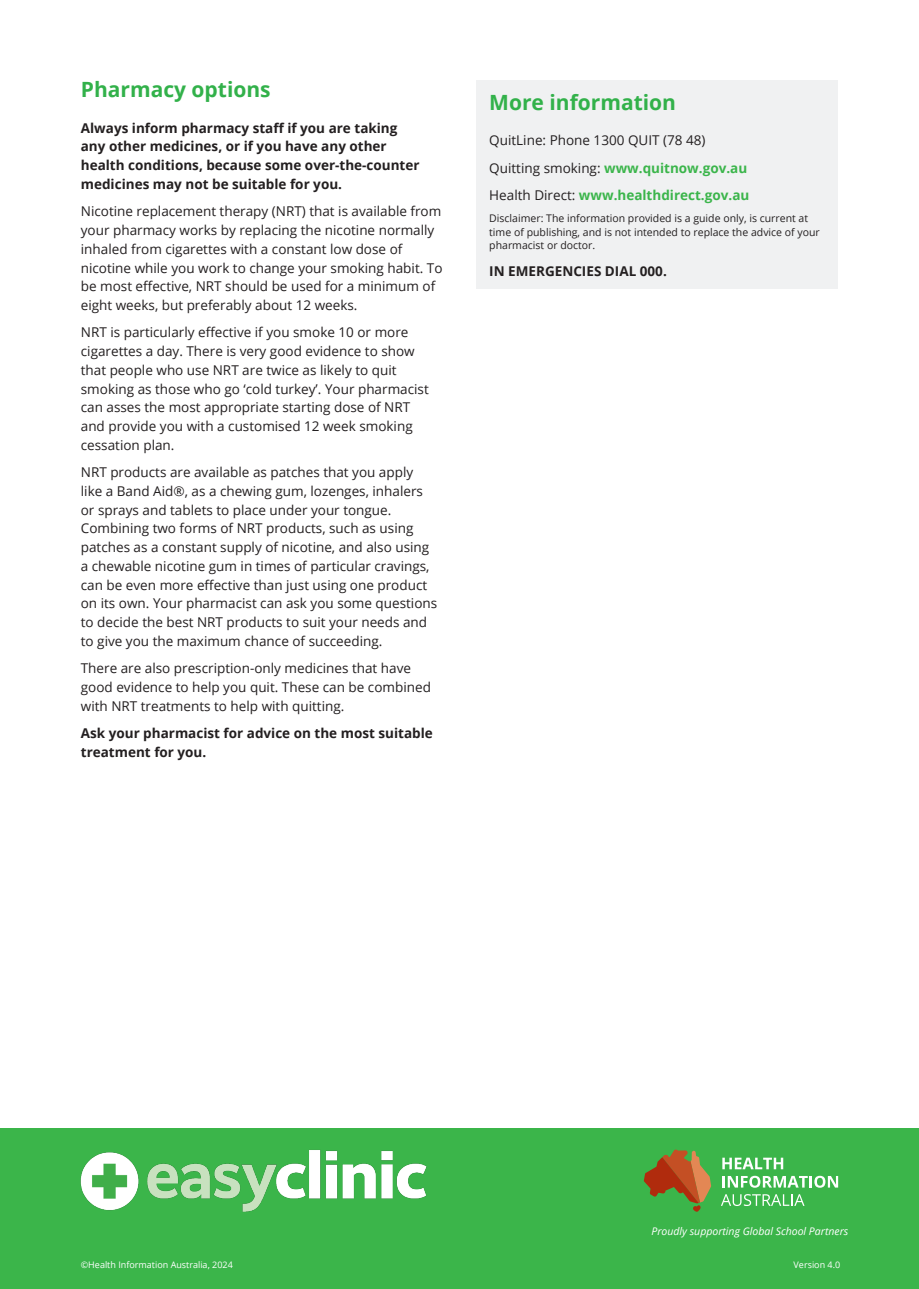
<style>
.page{position:relative;width:919px;height:1289px;background:#fff}
.page>*{position:absolute;margin:0;border:0;box-sizing:border-box;transform-origin:0 0}
.t1{font:700 21px "Open Sans";color:#32b14a}
.Body{font:13.5px/18.8px "Open Sans";color:#231f20}
.Body-2{font:700 13.5px/18.8px "Open Sans";color:#231f20}
.Body-3{font:700 13.5px "Open Sans";color:#3bb54b}
.Body-4{font:10.5px/13.5px "Open Sans";color:#231f20}
.t2{font:italic 10.5px "Open Sans";color:#fff}
.t3{font:9px "Open Sans";color:#fff}
.s1{font-weight:400;color:#231f20}
</style>
<div class="page">
<div style="left:0;top:1128px;width:918px;height:160px;background:#3bb54a"></div>
<svg style="left:722px;top:1157px;width:61px;height:12px"></svg>
<svg style="left:722px;top:1175px;width:116px;height:12px"></svg>
<svg style="left:721px;top:1194px;width:83px;height:11px"></svg>
<svg style="left:643px;top:1149px;width:68px;height:62px"></svg>
<div style="left:476px;top:81px;width:362px;height:208px;background:#f0f1f2"></div>
<img style="left:81px;top:1150px;width:346px;height:62px">
<h1 class="t1" style="left:81px;top:74px;width:191px">Pharmacy options</h1>
<p class="Body-2" style="left:81px;top:118px;width:340px">Always inform pharmacy staff if you are taking any other medicines, or if you have any other health conditions, because some over-the-counter medicines may not be suitable for you.</p>
<p class="Body" style="left:81px;top:201px;width:363px">Nicotine replacement therapy (NRT) that is available from your pharmacy works by replacing the nicotine normally inhaled from cigarettes with a constant low dose of nicotine while you work to change your smoking habit. To be most effective, NRT should be used for a minimum of eight weeks, but preferably about 12 weeks.</p>
<p class="Body" style="left:81px;top:323px;width:349px">NRT is particularly effective if you smoke 10 or more cigarettes a day. There is very good evidence to show that people who use NRT are twice as likely to quit smoking as those who go ‘cold turkey’. Your pharmacist can asses the most appropriate starting dose of NRT and provide you with a customised 12 week smoking cessation plan.</p>
<p class="Body" style="left:81px;top:462px;width:358px">NRT products are available as patches that you apply like a Band Aid®, as a chewing gum, lozenges, inhalers or sprays and tablets to place under your tongue.<br>Combining two forms of NRT products, such as using patches as a constant supply of nicotine, and also using a chewable nicotine gum in times of particular cravings, can be even more effective than just using one product on its own. Your pharmacist can ask you some questions to decide the best NRT products to suit your needs and to give you the maximum chance of succeeding.</p>
<p class="Body" style="left:81px;top:658px;width:351px">There are also prescription-only medicines that have good evidence to help you quit. These can be combined with NRT treatments to help with quitting.</p>
<p class="Body-2" style="left:81px;top:723px;width:353px">Ask your pharmacist for advice on the most suitable treatment for you.</p>
<h1 class="t1" style="left:489px;top:87px;width:188px">More information</h1>
<p class="Body" style="left:489px;top:131px;width:218px">QuitLine: Phone 1300 QUIT (78 48)</p>
<p class="Body-3" style="left:489px;top:158px;width:259px"><span class="s1">Quitting smoking:</span> www.quitnow.gov.au</p>
<p class="Body-3" style="left:489px;top:185px;width:261px"><span class="s1">Health Direct:</span> www.healthdirect.gov.au</p>
<p class="Body-4" style="left:489px;top:211px;width:332px">Disclaimer: The information provided is a guide only, is current at time of publishing, and is not intended to replace the advice of your pharmacist or doctor.</p>
<p class="Body-2" style="left:489px;top:262px;width:179px">IN EMERGENCIES DIAL 000.</p>
<p class="t2" style="left:651px;top:1224px;width:198px">Proudly supporting Global School Partners</p>
<p class="t3" style="left:81px;top:1258px;width:153px">©Health Information Australia, 2024</p>
<p class="t3" style="left:793px;top:1258px;width:48px">Version 4.0</p>
</div>
